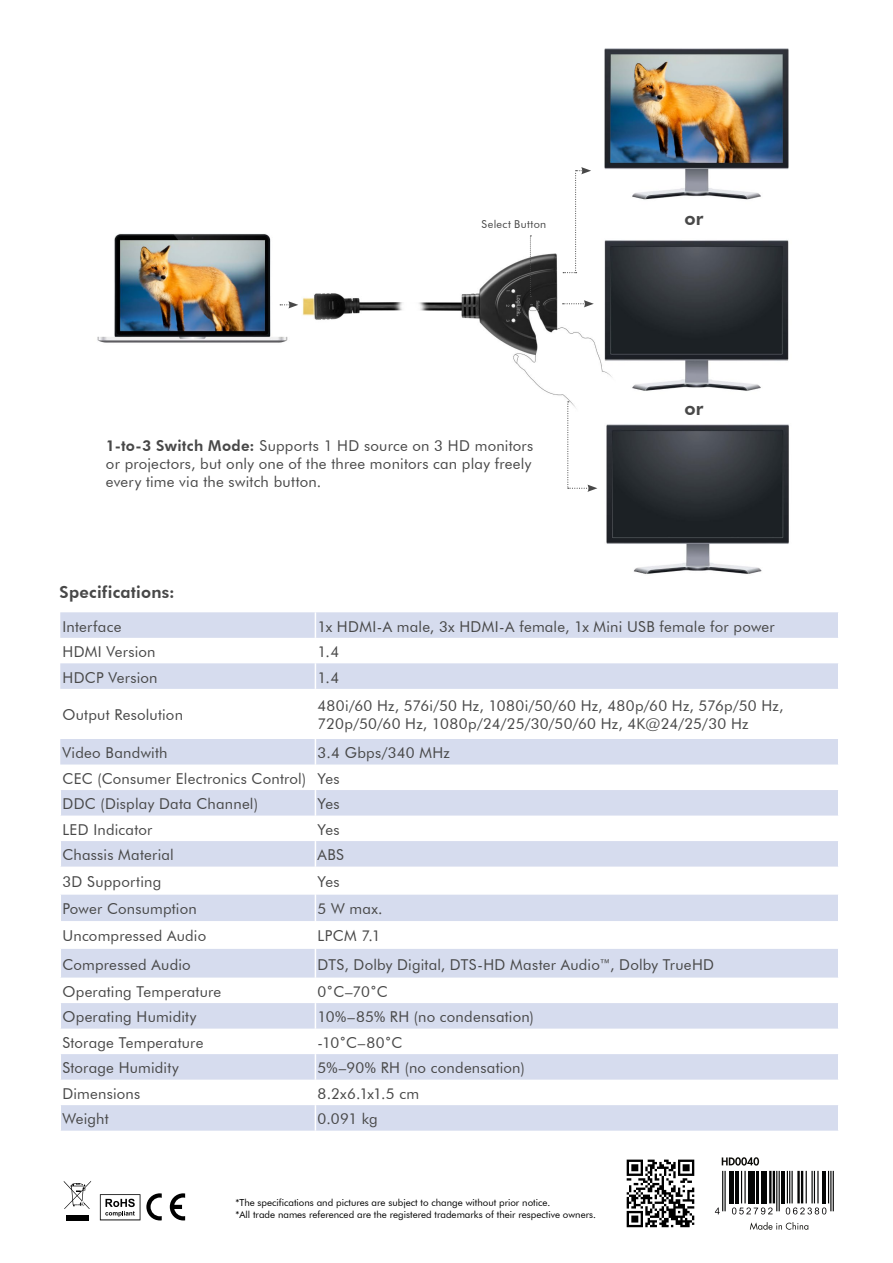
<style>
.page{position:relative;width:893px;height:1263px;background:#fff}
.page>*{position:absolute;margin:0;border:0;box-sizing:border-box;transform-origin:0 0}
.t1{font:800 18.45px "Futura BT";color:#484848}
.t2{font:800 16.5px "Futura BT";letter-spacing:.015em;color:#484848}
.t3{font:15px/18px "Futura BT";letter-spacing:.015em;color:#484848}
.t4{font:10.95px "Futura BT";letter-spacing:.035em;color:#484848}
.t5{font:9.75px/11.7px "Futura BT";color:#000}
.s1{font-weight:800}
</style>
<div class="page">
<svg style="left:100px;top:1194px;width:40px;height:26px"></svg>
<svg style="left:64px;top:1181px;width:27px;height:28px"></svg>
<div style="left:66px;top:1215px;width:23px;height:5px;background:#000"></div>
<svg style="left:146px;top:1193px;width:16px;height:27px"></svg>
<svg style="left:170px;top:1193px;width:15px;height:27px"></svg>
<svg style="left:750px;top:1222px;width:58px;height:8px"></svg>
<svg style="left:627px;top:1159px;width:67px;height:68px"></svg>
<svg style="left:722px;top:1157px;width:37px;height:8px"></svg>
<hr style="left:724px;top:1171px;width:2px;height:40px;background:#040505">
<hr style="left:722px;top:1171px;width:1px;height:40px;background:#040505">
<hr style="left:729px;top:1171px;width:2px;height:32px;background:#040505">
<hr style="left:733px;top:1171px;width:1px;height:32px;background:#040505">
<hr style="left:735px;top:1171px;width:4px;height:32px;background:#040505">
<hr style="left:744px;top:1171px;width:2px;height:32px;background:#040505">
<hr style="left:741px;top:1171px;width:1px;height:32px;background:#040505">
<hr style="left:748px;top:1171px;width:2px;height:32px;background:#040505">
<hr style="left:751px;top:1171px;width:4px;height:32px;background:#040505">
<hr style="left:756px;top:1171px;width:3px;height:32px;background:#040505">
<hr style="left:761px;top:1171px;width:1px;height:32px;background:#040505">
<hr style="left:763px;top:1171px;width:4px;height:32px;background:#040505">
<hr style="left:773px;top:1171px;width:2px;height:32px;background:#040505">
<hr style="left:769px;top:1171px;width:2px;height:32px;background:#040505">
<hr style="left:779px;top:1171px;width:1px;height:40px;background:#040505">
<hr style="left:776px;top:1171px;width:1px;height:40px;background:#040505">
<hr style="left:781px;top:1171px;width:3px;height:32px;background:#040505">
<hr style="left:791px;top:1171px;width:2px;height:32px;background:#040505">
<hr style="left:789px;top:1171px;width:1px;height:32px;background:#040505">
<hr style="left:787px;top:1171px;width:1px;height:32px;background:#040505">
<hr style="left:801px;top:1171px;width:2px;height:32px;background:#040505">
<hr style="left:797px;top:1171px;width:3px;height:32px;background:#040505">
<hr style="left:817px;top:1171px;width:1px;height:32px;background:#040505">
<hr style="left:814px;top:1171px;width:1px;height:32px;background:#040505">
<hr style="left:811px;top:1171px;width:2px;height:32px;background:#040505">
<hr style="left:806px;top:1171px;width:1px;height:32px;background:#040505">
<hr style="left:822px;top:1171px;width:4px;height:32px;background:#040505">
<hr style="left:833px;top:1171px;width:1px;height:40px;background:#040505">
<hr style="left:830px;top:1171px;width:1px;height:40px;background:#040505">
<hr style="left:828px;top:1171px;width:1px;height:32px;background:#040505">
<svg style="left:715px;top:1207px;width:5px;height:7px"></svg>
<svg style="left:732px;top:1207px;width:40px;height:7px"></svg>
<svg style="left:786px;top:1207px;width:40px;height:7px"></svg>
<img style="left:97px;top:48px;width:692px;height:526px">
<svg style="left:563px;top:167px;width:28px;height:106px"></svg>
<svg style="left:563px;top:300px;width:31px;height:7px"></svg>
<svg style="left:567px;top:401px;width:30px;height:91px"></svg>
<svg style="left:530px;top:235px;width:1px;height:62px"></svg>
<svg style="left:60px;top:612px;width:778px;height:519px"></svg>
<svg style="left:60px;top:790px;width:1px;height:25px"></svg>
<svg style="left:60px;top:841px;width:1px;height:25px"></svg>
<svg style="left:60px;top:895px;width:1px;height:26px"></svg>
<svg style="left:60px;top:949px;width:1px;height:28px"></svg>
<svg style="left:60px;top:1003px;width:1px;height:25px"></svg>
<svg style="left:60px;top:1054px;width:1px;height:26px"></svg>
<svg style="left:60px;top:1105px;width:1px;height:26px"></svg>
<svg style="left:315px;top:612px;width:1px;height:77px"></svg>
<hr style="left:315px;top:689px;width:1px;height:50px;background:#fff">
<svg style="left:315px;top:739px;width:1px;height:392px"></svg>
<svg style="left:280px;top:301px;width:18px;height:7px"></svg>
<p class="t4" style="left:482px;top:218px;width:66px">Select Button</p>
<p class="t3" style="left:106px;top:436px;width:429px"><span class="s1">1-to-3 Switch Mode:</span> Supports 1 HD source on 3 HD monitors or projectors, but only one of the three monitors can play freely every time via the switch button.</p>
<p class="t1" style="left:685px;top:207px;width:20px">or</p>
<p class="t1" style="left:685px;top:398px;width:20px">or</p>
<p class="t2" style="left:60px;top:582px;width:117px">Specifications:</p>
<p class="t3" style="left:62px;top:617px;width:60px">Interface</p>
<p class="t3" style="left:318px;top:617px;width:459px">1x HDMI-A male, 3x HDMI-A female, 1x Mini USB female for power</p>
<p class="t3" style="left:62px;top:643px;width:95px">HDMI Version</p>
<p class="t3" style="left:318px;top:643px;width:23px">1.4</p>
<p class="t3" style="left:62px;top:668px;width:97px">HDCP Version</p>
<p class="t3" style="left:318px;top:668px;width:23px">1.4</p>
<p class="t3" style="left:62px;top:706px;width:122px">Output Resolution</p>
<p class="t3" style="left:318px;top:697px;width:467px">480i/60 Hz, 576i/50 Hz, 1080i/50/60 Hz, 480p/60 Hz, 576p/50 Hz,<br>720p/50/60 Hz, 1080p/24/25/30/50/60 Hz, 4K@24/25/30 Hz</p>
<p class="t3" style="left:62px;top:744px;width:107px">Video Bandwith</p>
<p class="t3" style="left:62px;top:740px;width:389px;line-height:25.5px;text-indent:255px">3.4 Gbps/340 MHz<br>CEC (Consumer Electronics Control) Yes<br>DDC (Display Data Channel)</p>
<p class="t3" style="left:318px;top:795px;width:23px">Yes</p>
<p class="t3" style="left:62px;top:820px;width:92px">LED Indicator</p>
<p class="t3" style="left:318px;top:820px;width:23px">Yes</p>
<p class="t3" style="left:62px;top:846px;width:113px">Chassis Material</p>
<p class="t3" style="left:318px;top:846px;width:28px">ABS</p>
<p class="t3" style="left:62px;top:873px;width:100px">3D Supporting</p>
<p class="t3" style="left:318px;top:873px;width:23px">Yes</p>
<p class="t3" style="left:62px;top:900px;width:136px">Power Consumption</p>
<p class="t3" style="left:318px;top:900px;width:67px">5 W max.</p>
<p class="t3" style="left:62px;top:927px;width:145px">Uncompressed Audio</p>
<p class="t3" style="left:318px;top:927px;width:65px">LPCM 7.1</p>
<p class="t3" style="left:62px;top:955px;width:130px">Compressed Audio</p>
<p class="t3" style="left:318px;top:955px;width:398px">DTS, Dolby Digital, DTS-HD Master Audio™, Dolby TrueHD</p>
<p class="t3" style="left:62px;top:982px;width:160px">Operating Temperature</p>
<p class="t3" style="left:318px;top:982px;width:72px">0˚C–70˚C</p>
<p class="t3" style="left:62px;top:1008px;width:136px">Operating Humidity</p>
<p class="t3" style="left:318px;top:1008px;width:218px">10%–85% RH (no condensation)</p>
<p class="t3" style="left:62px;top:1033px;width:143px">Storage Temperature</p>
<p class="t3" style="left:318px;top:1033px;width:86px">-10˚C–80˚C</p>
<p class="t3" style="left:62px;top:1059px;width:118px">Storage Humidity</p>
<p class="t3" style="left:318px;top:1059px;width:209px">5%–90% RH (no condensation)</p>
<p class="t3" style="left:62px;top:1084px;width:79px">Dimensions</p>
<p class="t3" style="left:318px;top:1084px;width:103px">8.2x6.1x1.5 cm</p>
<p class="t3" style="left:62px;top:1110px;width:48px">Weight</p>
<p class="t3" style="left:318px;top:1110px;width:62px">0.091 kg</p>
<p class="t5" style="left:235px;top:1196px;width:362px">*The specifications and pictures are subject to change without prior notice.<br>*All trade names referenced are the registered trademarks of their respective owners.</p>
</div>
